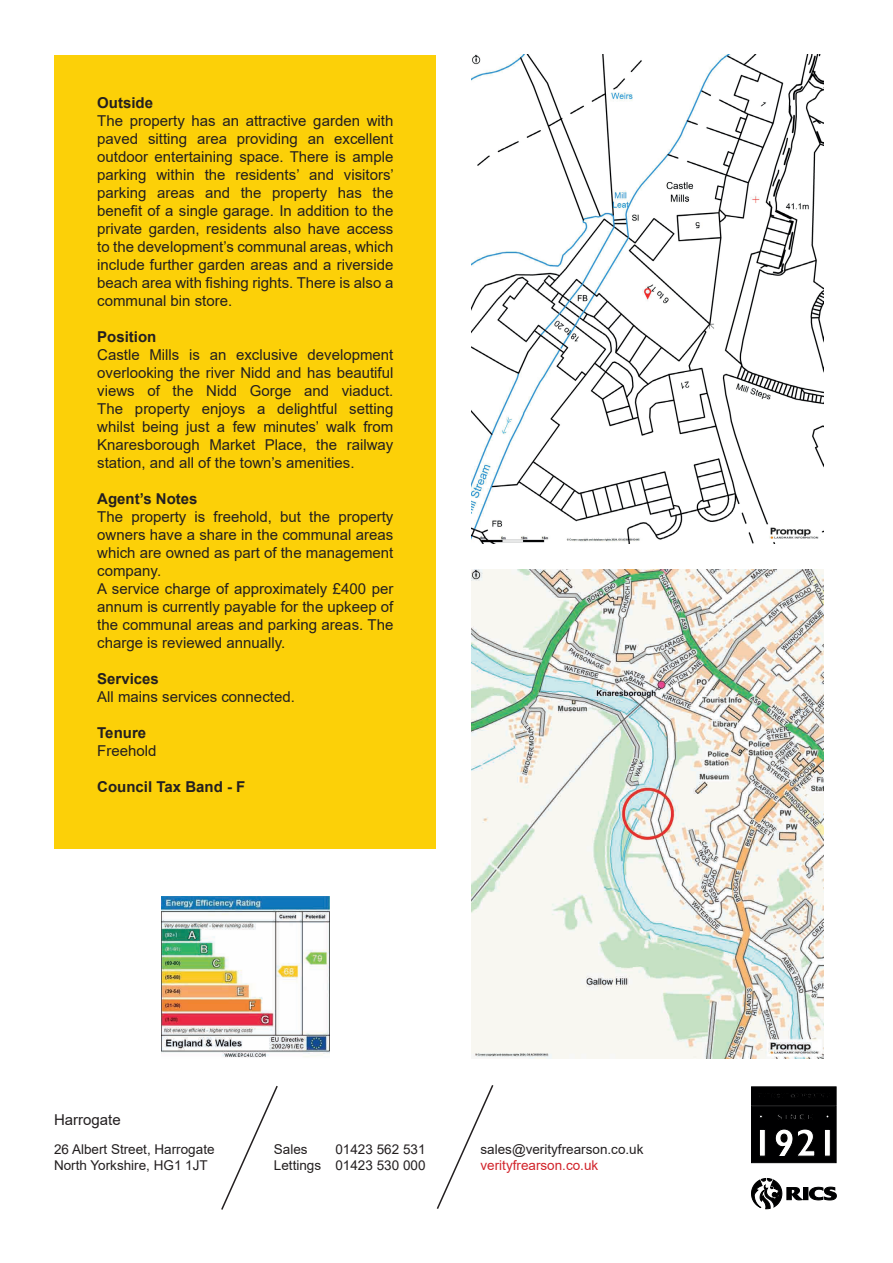
<style>
.page{position:relative;width:893px;height:1263px;background:#fff}
.page>*{position:absolute;margin:0;border:0;box-sizing:border-box;transform-origin:0 0}
.t1{font:15px/18px "Arial";color:#231f20;text-align:justify}
.t2{font:700 15px "Arial";color:#231f20}
.t3{font:13.5px/16.2px "Arial";color:#231f20}
.t4{font:13.5px "Arial";color:#d1232a}
</style>
<div class="page">
<div style="left:55px;top:55px;width:381px;height:793px;background:#fcd008"></div>
<img style="left:472px;top:54px;width:352px;height:489px">
<img style="left:472px;top:570px;width:352px;height:489px">
<img style="left:162px;top:896px;width:167px;height:162px">
<svg style="left:221px;top:1085px;width:57px;height:125px"></svg>
<svg style="left:436px;top:1085px;width:58px;height:124px"></svg>
<svg style="left:751px;top:1086px;width:86px;height:77px;background:#1d1d1e"></svg>
<svg style="left:809px;top:1186px;width:28px;height:15px"></svg>
<div style="left:803px;top:1187px;width:5px;height:13px;background:#000001"></div>
<svg style="left:751px;top:1178px;width:52px;height:31px"></svg>
<p class="t2" style="left:97px;top:92px;width:57px">Outside</p>
<p class="t1" style="left:97px;top:112px;width:298px">The property has an attractive garden with paved sitting area providing an excellent outdoor entertaining space. There is ample parking within the residents’ and visitors’ parking areas and the property has the benefit of a single garage. In addition to the private garden, residents also have access to the development’s communal areas, which include further garden areas and a riverside beach area with fishing rights. There is also a communal bin store.</p>
<p class="t2" style="left:97px;top:326px;width:61px">Position</p>
<p class="t1" style="left:97px;top:346px;width:298px">Castle Mills is an exclusive development overlooking the river Nidd and has beautiful views of the Nidd Gorge and viaduct.<br>The property enjoys a delightful setting whilst being just a few minutes’ walk from Knaresborough Market Place, the railway station, and all of the town’s amenities.</p>
<p class="t2" style="left:97px;top:488px;width:102px">Agent’s Notes</p>
<p class="t1" style="left:97px;top:508px;width:298px;text-align:left">The property is freehold, but the property owners have a share in the communal areas which are owned as part of the management company.<br>A service charge of approximately £400 per annum is currently payable for the upkeep of the communal areas and parking areas. The charge is reviewed annually.</p>
<p class="t2" style="left:97px;top:668px;width:63px">Services</p>
<p class="t1" style="left:97px;top:688px;width:199px">All mains services connected.</p>
<p class="t2" style="left:97px;top:722px;width:50px">Tenure</p>
<p class="t1" style="left:97px;top:742px;width:61px">Freehold</p>
<p class="t2" style="left:97px;top:776px;width:150px">Council Tax Band - F</p>
<p class="t1" style="left:54px;top:1111px;width:68px">Harrogate</p>
<p class="t3" style="left:54px;top:1141px;width:162px">26 Albert Street, Harrogate<br>North Yorkshire, HG1 1JT</p>
<p class="t3" style="left:274px;top:1141px;width:35px">Sales</p>
<p class="t3" style="left:274px;top:1141px;width:153px;text-align:right">01423 562 531<br>Lettings 01423 530 000</p>
<p class="t3" style="left:480px;top:1141px;width:164px">sales@verityfrearson.co.uk</p>
<p class="t4" style="left:480px;top:1156px;width:119px">verityfrearson.co.uk</p>
</div>
